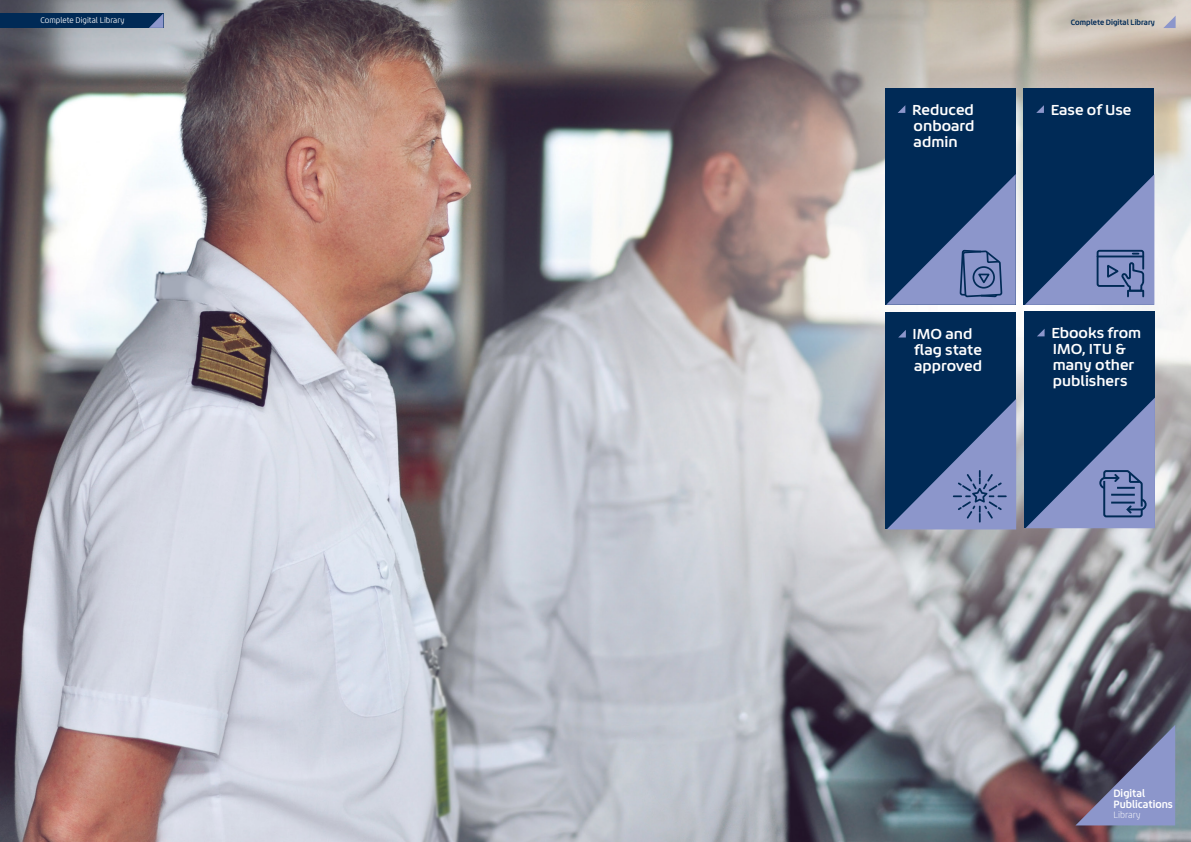
<style>
.page{position:relative;width:1191px;height:842px;background:#fff}
.page>*{position:absolute;margin:0;border:0;box-sizing:border-box;transform-origin:0 0}
.t1{font:700 expanded 15px/16px "Chypre";color:#fff}
.t2{font:11px "Chypre Nor Bol";color:#fff}
.t3{font:9.5px "Chypre Nor Thi";color:#fff}
.t4{font:8.4px "Chypre Nor Boo";color:#fff}
.t5{font:8px "Chypre Nor Bol";color:#002a56}
</style>
<div class="page">
<img style="left:0;top:0;width:1191px;height:842px">
<div style="left:885px;top:88px;width:130px;height:217px;background:#002a56"></div>
<svg style="left:898px;top:105px;width:7px;height:8px"></svg>
<div style="left:1023px;top:88px;width:131px;height:217px;background:#002a56"></div>
<svg style="left:1036px;top:105px;width:8px;height:8px"></svg>
<div style="left:885px;top:312px;width:131px;height:217px;background:#002a56"></div>
<div style="left:1024px;top:311px;width:131px;height:217px;background:#002a56"></div>
<svg style="left:1037px;top:329px;width:7px;height:7px"></svg>
<svg style="left:1163px;top:16px;width:12px;height:12px"></svg>
<div style="left:0;top:13px;width:163px;height:15px;background:#002a56"></div>
<svg style="left:149px;top:14px;width:14px;height:14px"></svg>
<svg style="left:1075px;top:725px;width:100px;height:100px;background:#636385"></svg>
<svg style="left:1025px;top:175px;width:129px;height:130px"></svg>
<svg style="left:1026px;top:398px;width:129px;height:130px"></svg>
<svg style="left:886px;top:175px;width:129px;height:162px"></svg>
<svg style="left:887px;top:399px;width:129px;height:130px"></svg>
<p class="t4" style="left:40px;top:15px;width:86px">Complete Digital Library</p>
<p class="t5" style="left:1070px;top:18px;width:86px">Complete Digital Library</p>
<p class="t1" style="left:912px;top:102px;width:64px">Reduced onboard</p>
<p class="t1" style="left:913px;top:134px;width:46px">admin</p>
<p class="t1" style="left:1050px;top:102px;width:82px">Ease of Use</p>
<p class="t1" style="left:912px;top:326px;width:71px">IMO and flag state approved</p>
<p class="t1" style="left:1051px;top:325px;width:91px">Ebooks from<br>IMO, ITU &amp; many other publishers</p>
<p class="t2" style="left:1113px;top:787px;width:33px">Digital</p>
<p class="t2" style="left:1113px;top:797px;width:61px">Publications</p>
<p class="t3" style="left:1113px;top:809px;width:29px">Library</p>
</div>
